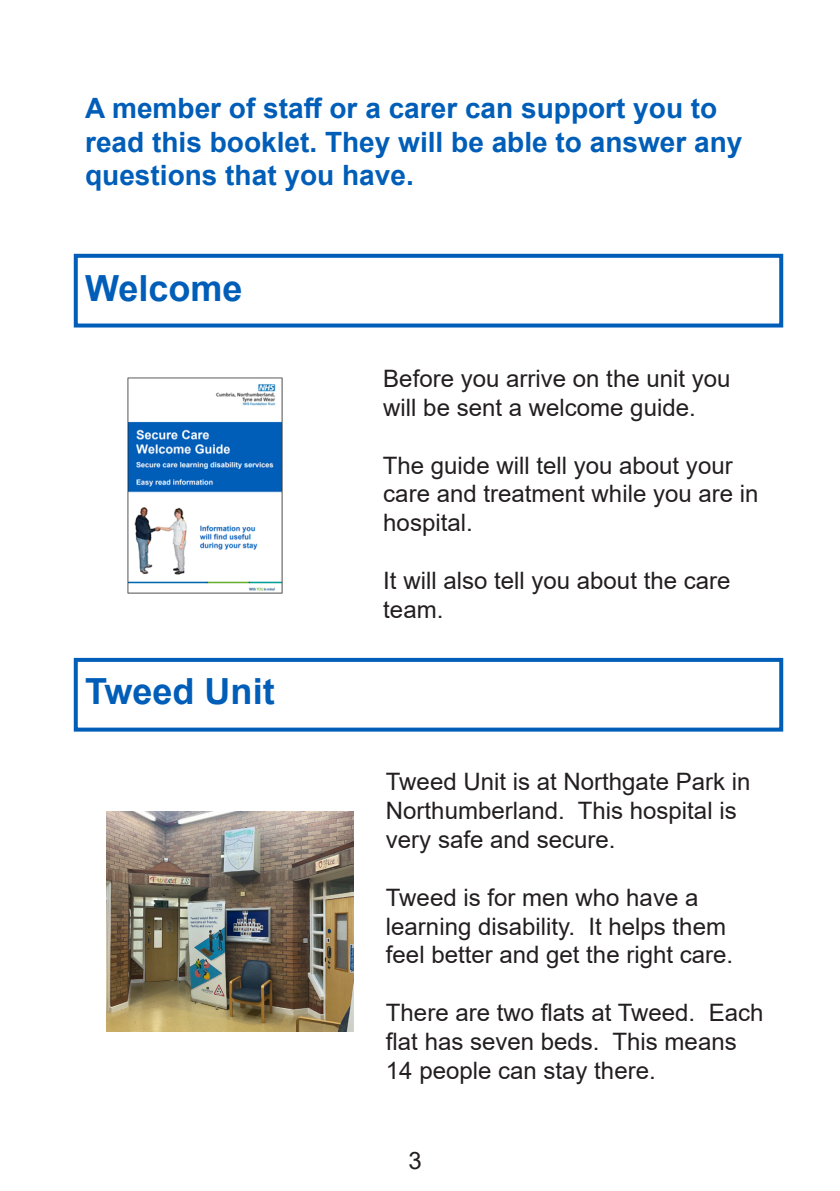
<style>
.page{position:relative;width:840px;height:1191px;background:#fff}
.page>*{position:absolute;margin:0;border:0;box-sizing:border-box;transform-origin:0 0}
.t1{font:700 36px "Arial";color:#005eb8}
.t2{font:700 28px/33.6px "Arial";color:#005eb8}
.t3{font:24px/28.8px "Arial";color:#231f20}
</style>
<div class="page">
<div style="left:74px;top:254px;width:708px;height:73px;border:4px solid #005eb8"></div>
<div style="left:74px;top:658px;width:708px;height:73px;border:4px solid #005eb8"></div>
<img style="left:127px;top:377px;width:155px;height:217px">
<img style="left:107px;top:811px;width:246px;height:220px">
<p class="t2" style="left:85px;top:92px;width:658px">A member of staff or a carer can support you to read this booklet. They will be able to answer any questions that you have.</p>
<p class="t1" style="left:85px;top:263px;width:159px">Welcome</p>
<p class="t1" style="left:85px;top:666px;width:191px">Tweed Unit</p>
<p class="t3" style="left:383px;top:364px;width:348px">Before you arrive on the unit you</p>
<p class="t3" style="left:383px;top:393px;width:314px">will be sent a welcome guide.</p>
<p class="t3" style="left:382px;top:450px;width:351px">The guide will tell you about your</p>
<p class="t3" style="left:383px;top:479px;width:376px">care and treatment while you are in</p>
<p class="t3" style="left:383px;top:508px;width:91px">hospital.</p>
<p class="t3" style="left:383px;top:566px;width:348px">It will also tell you about the care</p>
<p class="t3" style="left:383px;top:594px;width:62px">team.</p>
<p class="t3" style="left:386px;top:767px;width:366px">Tweed Unit is at Northgate Park in<br>Northumberland. This hospital is very safe and secure.</p>
<p class="t3" style="left:386px;top:882px;width:348px">Tweed is for men who have a learning disability. It helps them feel better and get the right care.</p>
<p class="t3" style="left:386px;top:998px;width:379px">There are two flats at Tweed. Each flat has seven beds. This means<br>14 people can stay there.</p>
<p class="t3" style="left:408px;top:1145px;width:15px">3</p>
</div>
